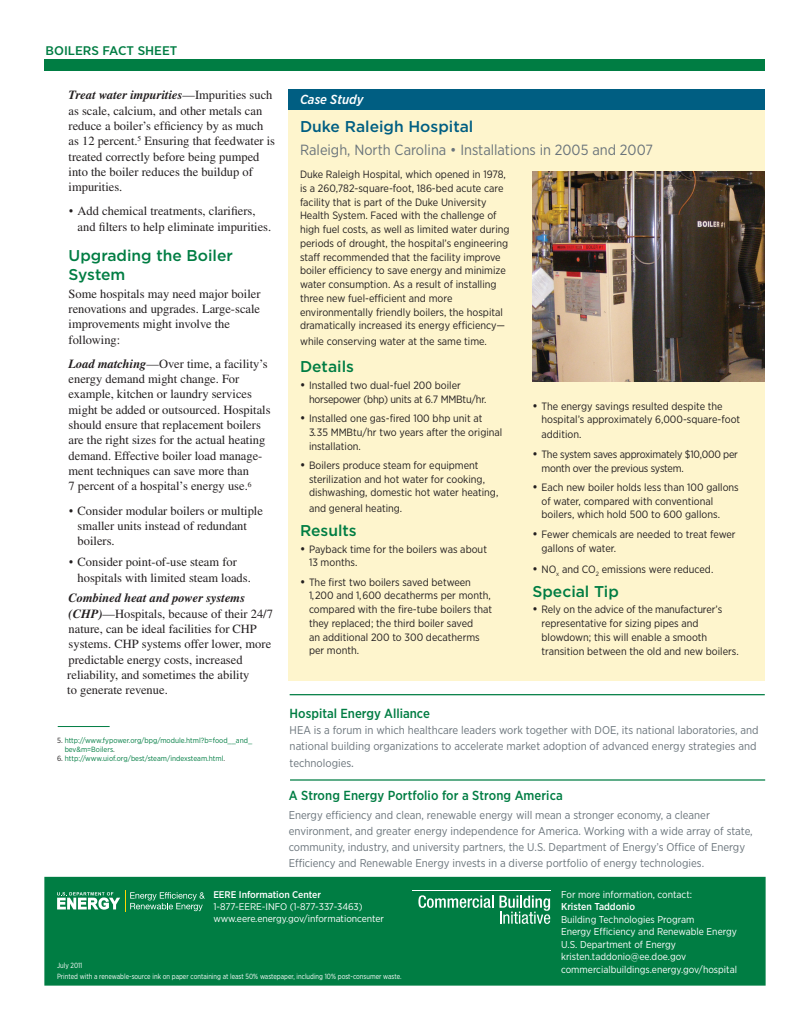
<style>
.page{position:relative;width:810px;height:1035px;background:#fff}
.page>*{position:absolute;margin:0;border:0;box-sizing:border-box;transform-origin:0 0}
.subhead_1{font:500 15.62px/18.8px "Gotham";color:#007d43}
.subhead_1-2{font:500 15.62px "Gotham";color:#005e82}
.intro_statement{font:14.75px "Gotham Narrow";color:#6a747b}
.subhead_2{font:500 13.12px "Gotham Narrow";letter-spacing:.005em;color:#007d43}
.pull_quote{font:500 13.12px "Gotham Narrow";color:#007d43}
.subhead_2-2{font:italic 500 13.12px "Gotham Narrow";letter-spacing:.005em;color:#fff}
.body_text{font:12.5px/15.2px "Times";color:#231f20}
.body_text_bullets{font:12.5px/15.2px "Times";color:#231f20}
.program_name_page_2{font:500 12.5px "Gotham Narrow";color:#007d43;scale:1.1 1}
.pull_quote-2{font:11.25px/16px "Gotham Narrow";color:#6a747b}
.body_text_bullets-2{font:10.62px/13.8px "Gotham Narrow";color:#231f20}
.body_text-2{font:10.62px/13.8px "Gotham Narrow";color:#231f20}
.body_text_bullets-3{font:10.62px/13.8px "Gotham Narrow";letter-spacing:-.02em;color:#231f20}
.caption_reverse{font:10px "Gotham Narrow";color:#fff}
.caption_reverse-2{font:500 10px "Gotham Narrow";color:#fff}
.H-attribution{font:9.75px "Gotham Narrow";letter-spacing:-.005em;color:#fff}
.H-attribution-2{font:500 9.75px "Gotham Narrow";letter-spacing:-.005em;color:#fff}
.footnotes{font:7.5px/9.4px "Gotham Narrow";color:#007d43}
.t1{font:7.5px "Gotham Narrow";color:#fff;scale:.9 1}
.s1{font-weight:700;font-style:italic}
.s2{font-family:"Gotham Narrow";font-weight:500;font-size:11.88px}
.s3{color:#231f20}
.s4{font-weight:500;font-size:11.88px}
.s5{font-size:12.5px}
</style>
<div class="page">
<div style="left:289px;top:98px;width:476px;height:583px;background:#fef5cd"></div>
<div style="left:44px;top:877px;width:722px;height:109px;background:#007d43;border:1px solid #007d43"></div>
<div style="left:44px;top:60px;width:721px;height:11px;background:#007d43"></div>
<svg style="left:57px;top:890px;width:148px;height:22px"></svg>
<svg style="left:418px;top:895px;width:132px;height:29px"></svg>
<hr style="left:412px;top:890px;width:139px;height:1px;background:#fff">
<img style="left:532px;top:171px;width:232px;height:210px">
<hr style="left:290px;top:779px;width:475px;height:2px;background:#007d43">
<hr style="left:290px;top:694px;width:475px;height:1px;background:#007d43">
<div style="left:289px;top:90px;width:476px;height:20px;background:#005e82"></div>
<hr style="left:58px;top:726px;width:52px;height:1px;background:#007d43">
<p class="program_name_page_2" style="left:46px;top:43px;width:121px">BOILERS FACT SHEET</p>
<p class="body_text" style="left:69px;top:87px;width:208px"><span class="s1">Treat water impurities</span>—Impurities such as scale, calcium, and other metals can reduce a boiler’s efficiency by as much as 12 percent.<sup>5</sup> Ensuring that feedwater is treated correctly before being pumped into the boiler reduces the buildup of impurities.</p>
<p class="body_text_bullets" style="left:78px;top:204px;width:195px;text-indent:-9px"><span class="s2">•</span> Add chemical treatments, clarifiers, and filters to help eliminate impurities.</p>
<p class="subhead_1" style="left:69px;top:246px;width:166px">Upgrading the Boiler<br>System</p>
<p class="body_text" style="left:69px;top:286px;width:193px">Some hospitals may need major boiler renovations and upgrades. Large-scale improvements might involve the following:</p>
<p class="body_text" style="left:69px;top:356px;width:204px"><span class="s1">Load matching</span>—Over time, a facility’s energy demand might change. For example, kitchen or laundry services might be added or outsourced. Hospitals should ensure that replacement boilers are the right sizes for the actual heating demand. Effective boiler load manage&shy;ment techniques can save more than<br>7 percent of a hospital’s energy use.<sup>6</sup></p>
<p class="body_text_bullets" style="left:78px;top:503px;width:187px;text-indent:-9px"><span class="s2">•</span> Consider modular boilers or multiple smaller units instead of redundant boilers.</p>
<p class="body_text_bullets" style="left:78px;top:554px;width:175px;text-indent:-9px"><span class="s2">•</span> Consider point-of-use steam for hospitals with limited steam loads.</p>
<p class="body_text" style="left:67px;top:591px;width:207px"><span class="s1">Combined heat and power systems (CHP)</span>—Hospitals, because of their 24/7 nature, can be ideal facilities for CHP systems. CHP systems offer lower, more predictable energy costs, increased reliability, and sometimes the ability<br>to generate revenue.</p>
<p class="footnotes" style="left:65px;top:735px;width:189px;text-indent:-8px"><span class="s3">5.</span> http://www.fypower.org/bpg/module.html?b=food__and_ bev&amp;m=Boilers<span class="s3">.</span></p>
<p class="footnotes" style="left:57px;top:754px;width:170px"><span class="s3">6.</span> http://www.uiof.org/best/steam/indexsteam.html<span class="s3">.</span></p>
<p class="subhead_2-2" style="left:300px;top:92px;width:65px">Case Study</p>
<p class="subhead_1-2" style="left:300px;top:117px;width:175px">Duke Raleigh Hospital</p>
<p class="intro_statement" style="left:300px;top:140px;width:354px">Raleigh, North Carolina • Installations in 2005 and 2007</p>
<p class="body_text-2" style="left:300px;top:167px;width:211px">Duke Raleigh Hospital, which opened in 1978, is a 260,782-square-foot, 186-bed acute care facility that is part of the Duke University Health System. Faced with the challenge of high fuel costs, as well as limited water during periods of drought, the hospital’s engineering staff recommended that the facility improve boiler efficiency to save energy and minimize water consumption. As a result of installing three new fuel-efficient and more environmentally friendly boilers, the hospital dramatically increased its energy efficiency—</p>
<p class="body_text-2" style="left:300px;top:334px;width:188px">while conserving water at the same time.</p>
<p class="subhead_1" style="left:300px;top:357px;width:56px">Details</p>
<p class="body_text_bullets-2" style="left:309px;top:378px;width:179px;text-indent:-9px"><span class="s4">•</span> Installed two dual-fuel 200 boiler horsepower (bhp) units at 6.7 MMBtu/hr.</p>
<p class="body_text_bullets-2" style="left:309px;top:411px;width:195px;text-indent:-9px"><span class="s4">•</span> Installed one gas-fired 100 bhp unit at<br>3.35 MMBtu/hr two years after the original installation.</p>
<p class="body_text_bullets-2" style="left:309px;top:458px;width:191px;text-indent:-9px"><span class="s4">•</span> Boilers produce steam for equipment sterilization and hot water for cooking, dishwashing, domestic hot water heating,</p>
<p class="body_text_bullets-2" style="left:309px;top:501px;width:95px">and general heating.</p>
<p class="subhead_1" style="left:300px;top:521px;width:58px">Results</p>
<p class="body_text_bullets-2" style="left:309px;top:542px;width:180px;text-indent:-9px"><span class="s4">•</span> Payback time for the boilers was about<br>13 months.</p>
<p class="body_text_bullets-2" style="left:309px;top:575px;width:185px;text-indent:-9px"><span class="s4">•</span> The first two boilers saved between 1,200 and 1,600 decatherms per month, compared with the fire-tube boilers that they replaced; the third boiler saved<br>an additional 200 to 300 decatherms per month.</p>
<p class="body_text_bullets-2" style="left:542px;top:399px;width:200px;text-indent:-9px"><span class="s4">•</span> The energy savings resulted despite the hospital’s approximately 6,000-square-foot</p>
<p class="body_text_bullets-2" style="left:542px;top:428px;width:42px">addition.</p>
<p class="body_text_bullets-3" style="left:542px;top:447px;width:198px;text-indent:-9px"><span class="s4">•</span> The system saves approximately $10,000 per month over the previous system.</p>
<p class="body_text_bullets-2" style="left:542px;top:480px;width:199px;text-indent:-9px"><span class="s4">•</span> Each new boiler holds less than 100 gallons of water, compared with conventional boilers, which hold 500 to 600 gallons.</p>
<p class="body_text_bullets-2" style="left:542px;top:527px;width:196px;text-indent:-9px"><span class="s4">•</span> Fewer chemicals are needed to treat fewer gallons of water.</p>
<p class="body_text_bullets-2" style="left:532px;top:562px;width:182px"><span class="s4">•</span> NO<sub>x</sub> and CO<sub>2</sub> emissions were reduced.</p>
<p class="subhead_1" style="left:532px;top:582px;width:88px">Special Tip</p>
<p class="body_text_bullets-2" style="left:542px;top:603px;width:199px;text-indent:-9px"><span class="s4">•</span> Rely on the advice of the manufacturer’s representative for sizing pipes and blowdown; this will enable a smooth transition between the old and new boilers.</p>
<p class="pull_quote" style="left:290px;top:705px;width:142px">Hospital Energy Alliance</p>
<p class="pull_quote-2" style="left:290px;top:722px;width:471px">HEA is a forum in which healthcare leaders work together with DOE, its national laboratories, and national building organizations to accelerate market adoption of advanced energy strategies and technologies<span class="s5">.</span></p>
<p class="subhead_2" style="left:289px;top:787px;width:276px">A Strong Energy Portfolio for a Strong America</p>
<p class="pull_quote-2" style="left:289px;top:807px;width:466px">Energy efficiency and clean, renewable energy will mean a stronger economy, a cleaner environment, and greater energy independence for America. Working with a wide array of state, community, industry, and university partners, the U.S. Department of Energy’s Office of Energy Efficiency and Renewable Energy invests in a diverse portfolio of energy technologies.</p>
<p class="H-attribution-2" style="left:213px;top:889px;width:109px">EERE Information Center</p>
<p class="H-attribution" style="left:213px;top:901px;width:151px">1-877-EERE-INFO (1-877-337-3463)</p>
<p class="H-attribution" style="left:213px;top:913px;width:172px">www.eere.energy.gov/informationcenter</p>
<p class="t1" style="left:57px;top:961px;width:30px">July 2011</p>
<p class="t1" style="left:57px;top:972px;width:384px">Printed with a renewable-source ink on paper containing at least 50% wastepaper, including 10% post-consumer waste.</p>
<p class="caption_reverse" style="left:561px;top:888px;width:133px">For more information, contact:</p>
<p class="caption_reverse-2" style="left:561px;top:901px;width:75px">Kristen Taddonio</p>
<p class="caption_reverse" style="left:561px;top:913px;width:135px">Building Technologies Program</p>
<p class="caption_reverse" style="left:561px;top:926px;width:177px">Energy Efficiency and Renewable Energy</p>
<p class="caption_reverse" style="left:561px;top:938px;width:116px">U.S. Department of Energy</p>
<p class="caption_reverse" style="left:561px;top:951px;width:127px">kristen.taddonio@ee.doe.gov</p>
<p class="caption_reverse" style="left:561px;top:963px;width:177px">commercialbuildings.energy.gov/hospital</p>
</div>
